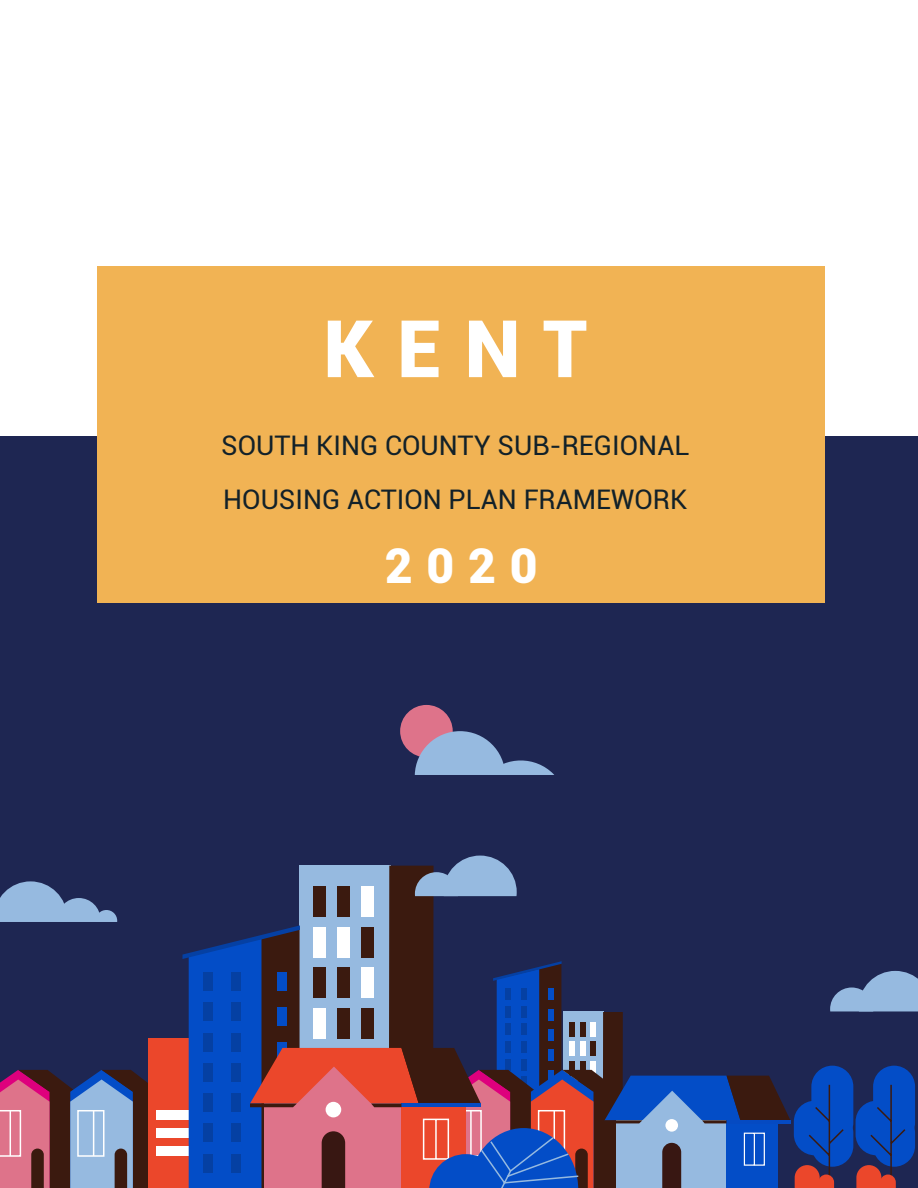
<style>
.page{position:relative;width:918px;height:1188px;background:#fff}
.page>*{position:absolute;margin:0;border:0;box-sizing:border-box;transform-origin:0 0}
.Document_Header{font:900 79.5px "Roboto";color:#fff}
.Document_Header-2{font:900 48px "Roboto";color:#fff}
.Document_Header-3{font:27px "Roboto";color:#122129}
</style>
<div class="page">
<div style="left:0;top:436px;width:918px;height:752px;background:#1e2652"></div>
<div style="left:400px;top:705px;width:53px;height:52px;background:#de738a;border-radius:50%"></div>
<svg style="left:0;top:881px;width:117px;height:41px"></svg>
<svg style="left:0;top:1070px;width:148px;height:118px;background:#876a83"></svg>
<div style="left:148px;top:1039px;width:52px;height:149px;background:#eb472b"></div>
<div style="left:156px;top:1110px;width:36px;height:10px;background:#fff"></div>
<div style="left:156px;top:1128px;width:36px;height:10px;background:#fff"></div>
<div style="left:156px;top:1146px;width:36px;height:10px;background:#fff"></div>
<svg style="left:415px;top:731px;width:139px;height:44px"></svg>
<svg style="left:182px;top:856px;width:736px;height:332px"></svg>
<div style="left:97px;top:266px;width:728px;height:337px;background:#f1b354"></div>
<p class="Document_Header" style="left:323px;top:293px;width:265px">KENT</p>
<p class="Document_Header-3" style="left:221px;top:427px;width:470px">SOUTH KING COUNTY SUB-REGIONAL</p>
<p class="Document_Header-3" style="left:223px;top:481px;width:465px">HOUSING ACTION PLAN FRAMEWORK</p>
<p class="Document_Header-2" style="left:385px;top:532px;width:154px">2020</p>
</div>
